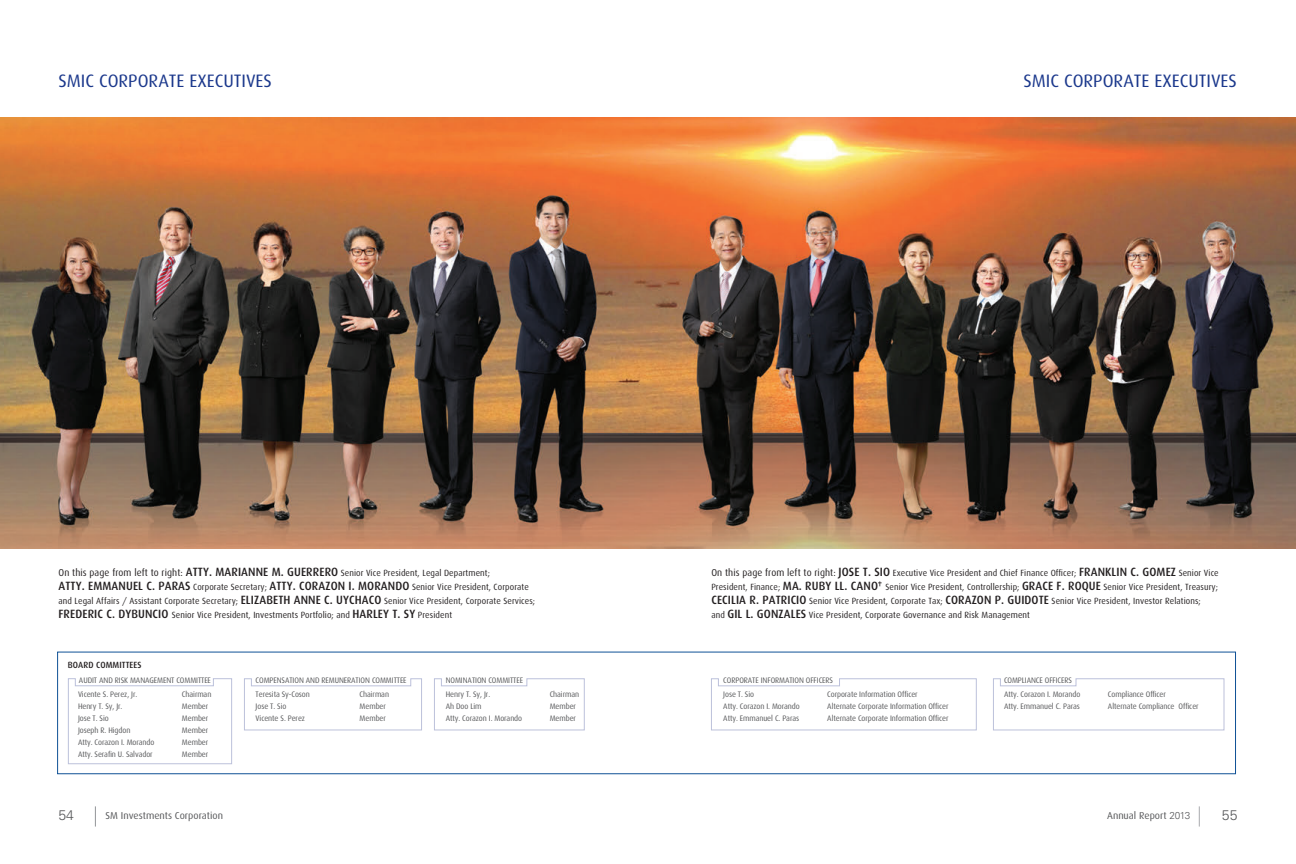
<style>
.page{position:relative;width:1296px;height:864px;background:#fff}
.page>*{position:absolute;margin:0;border:0;box-sizing:border-box;transform-origin:0 0}
.t1{font:18px "Dax";color:#1b388c}
.t2{font:300 14px "Univers LT Std";color:#57585a}
.t3{font:10px "Dax";color:#57585a}
.t4{font:9px/14px "Dax";letter-spacing:.01em;color:#231f20;scale:.95 1}
.t5{font:500 9px "Dax";letter-spacing:.01em;color:#231f20;scale:.95 1}
.t6{font:8px "Dax";letter-spacing:-.01em;color:#57585a;scale:.95 1}
.s1{font-size:10px}
.s2{font-weight:500;font-size:12px}
.s3{font-family:"Univers LT Std";font-weight:300}
</style>
<div class="page">
<svg style="left:68px;top:678px;width:164px;height:87px"></svg>
<svg style="left:244px;top:678px;width:178px;height:53px"></svg>
<svg style="left:434px;top:678px;width:151px;height:53px"></svg>
<svg style="left:711px;top:678px;width:266px;height:53px"></svg>
<div style="left:57px;top:652px;width:1179px;height:122px;border:1px solid #0f5196"></div>
<svg style="left:993px;top:678px;width:232px;height:53px"></svg>
<svg style="left:878px;top:581px;width:4px;height:5px"></svg>
<img style="left:0;top:117px;width:1296px;height:432px">
<svg style="left:95px;top:806px;width:1px;height:21px"></svg>
<svg style="left:1199px;top:806px;width:1px;height:21px"></svg>
<p class="t1" style="left:59px;top:71px;width:215px">SMIC CORPORATE EXECUTIVES</p>
<p class="t1" style="left:1024px;top:71px;width:215px">SMIC CORPORATE EXECUTIVES</p>
<p class="t4" style="left:58px;top:566px;width:497px"><span class="s1">On this page from left to right:</span> <span class="s2">ATTY. MARIANNE M. GUERRERO</span> Senior Vice President, Legal Department;<br><span class="s2">ATTY. EMMANUEL C. PARAS</span> Corporate Secretary; <span class="s2">ATTY. CORAZON I. MORANDO</span> Senior Vice President, Corporate</p>
<p class="t4" style="left:58px;top:594px;width:503px">and Legal Affairs / Assistant Corporate Secretary; <span class="s2">ELIZABETH ANNE C. UYCHACO</span> Senior Vice President, Corporate Services;<br><span class="s2">FREDERIC C. DYBUNCIO</span> Senior Vice President, Investments Portfolio; and <span class="s2">HARLEY T. SY</span> President</p>
<p class="t4" style="left:711px;top:566px;width:536px"><span class="s1">On this page from left to right:</span> <span class="s2">JOSE T. SIO</span> Executive Vice President and Chief Finance Officer; <span class="s2">FRANKLIN C. GOMEZ</span> Senior Vice President, Finance; <span class="s2">MA. RUBY LL. CANO</span> Senior Vice President, Controllership; <span class="s2">GRACE F. ROQUE</span> Senior Vice President, Treasury; <span class="s2">CECILIA R. PATRICIO</span> Senior Vice President, Corporate Tax; <span class="s2">CORAZON P. GUIDOTE</span> Senior Vice President, Investor Relations;<br>and <span class="s2">GIL L. GONZALES</span> Vice President, Corporate Governance and Risk Management</p>
<p class="t5" style="left:68px;top:660px;width:79px">BOARD COMMITTEES</p>
<p class="t6" style="left:79px;top:676px;width:140px">AUDIT AND RISK MANAGEMENT COMMITTEE</p>
<p class="t6" style="left:256px;top:676px;width:160px">COMPENSATION AND REMUNERATION COMMITTEE</p>
<p class="t6" style="left:446px;top:676px;width:83px">NOMINATION COMMITTEE</p>
<p class="t6" style="left:723px;top:676px;width:117px">CORPORATE INFORMATION OFFICERS</p>
<p class="t6" style="left:1004px;top:676px;width:73px">COMPLIANCE OFFICERS</p>
<p class="t6" style="left:78px;top:690px;width:64px">Vicente S. Perez, Jr.</p>
<p class="t6" style="left:182px;top:690px;width:32px">Chairman</p>
<p class="t6" style="left:78px;top:702px;width:48px">Henry T. Sy, Jr.</p>
<p class="t6" style="left:182px;top:702px;width:29px">Member</p>
<p class="t6" style="left:78px;top:714px;width:34px">Jose T. Sio</p>
<p class="t6" style="left:182px;top:714px;width:29px">Member</p>
<p class="t6" style="left:78px;top:726px;width:57px">Joseph R. Higdon</p>
<p class="t6" style="left:182px;top:726px;width:29px">Member</p>
<p class="t6" style="left:78px;top:738px;width:82px">Atty. Corazon I. Morando</p>
<p class="t6" style="left:182px;top:738px;width:29px">Member</p>
<p class="t6" style="left:78px;top:750px;width:80px">Atty. Serafin U. Salvador</p>
<p class="t6" style="left:182px;top:750px;width:29px">Member</p>
<p class="t6" style="left:256px;top:690px;width:59px">Teresita Sy-Coson</p>
<p class="t6" style="left:360px;top:690px;width:32px">Chairman</p>
<p class="t6" style="left:256px;top:702px;width:34px">Jose T. Sio</p>
<p class="t6" style="left:360px;top:702px;width:29px">Member</p>
<p class="t6" style="left:256px;top:714px;width:54px">Vicente S. Perez</p>
<p class="t6" style="left:360px;top:714px;width:29px">Member</p>
<p class="t6" style="left:446px;top:690px;width:48px">Henry T. Sy, Jr.</p>
<p class="t6" style="left:550px;top:690px;width:32px">Chairman</p>
<p class="t6" style="left:446px;top:702px;width:39px">Ah Doo Lim</p>
<p class="t6" style="left:550px;top:702px;width:29px">Member</p>
<p class="t6" style="left:446px;top:714px;width:82px">Atty. Corazon I. Morando</p>
<p class="t6" style="left:550px;top:714px;width:29px">Member</p>
<p class="t6" style="left:723px;top:690px;width:34px">Jose T. Sio</p>
<p class="t6" style="left:827px;top:690px;width:97px">Corporate Information Officer</p>
<p class="t6" style="left:723px;top:702px;width:82px">Atty. Corazon I. Morando</p>
<p class="t6" style="left:827px;top:702px;width:129px">Alternate Corporate Information Officer</p>
<p class="t6" style="left:723px;top:714px;width:81px">Atty. Emmanuel C. Paras</p>
<p class="t6" style="left:827px;top:714px;width:129px">Alternate Corporate Information Officer</p>
<p class="t6" style="left:1004px;top:690px;width:82px">Atty. Corazon I. Morando</p>
<p class="t6" style="left:1108px;top:690px;width:62px">Compliance Officer</p>
<p class="t6" style="left:1004px;top:702px;width:81px">Atty. Emmanuel C. Paras</p>
<p class="t6" style="left:1108px;top:702px;width:97px">Alternate Compliance Officer</p>
<h2 class="t2" style="left:58px;top:807px;width:17px">54</h2>
<p class="t3" style="left:106px;top:810px;width:119px">SM Investments Corporation</p>
<p class="t3" style="left:1107px;top:810px;width:85px">Annual Report <span class="s3">2013</span></p>
<h2 class="t2" style="left:1222px;top:807px;width:17px">55</h2>
</div>
